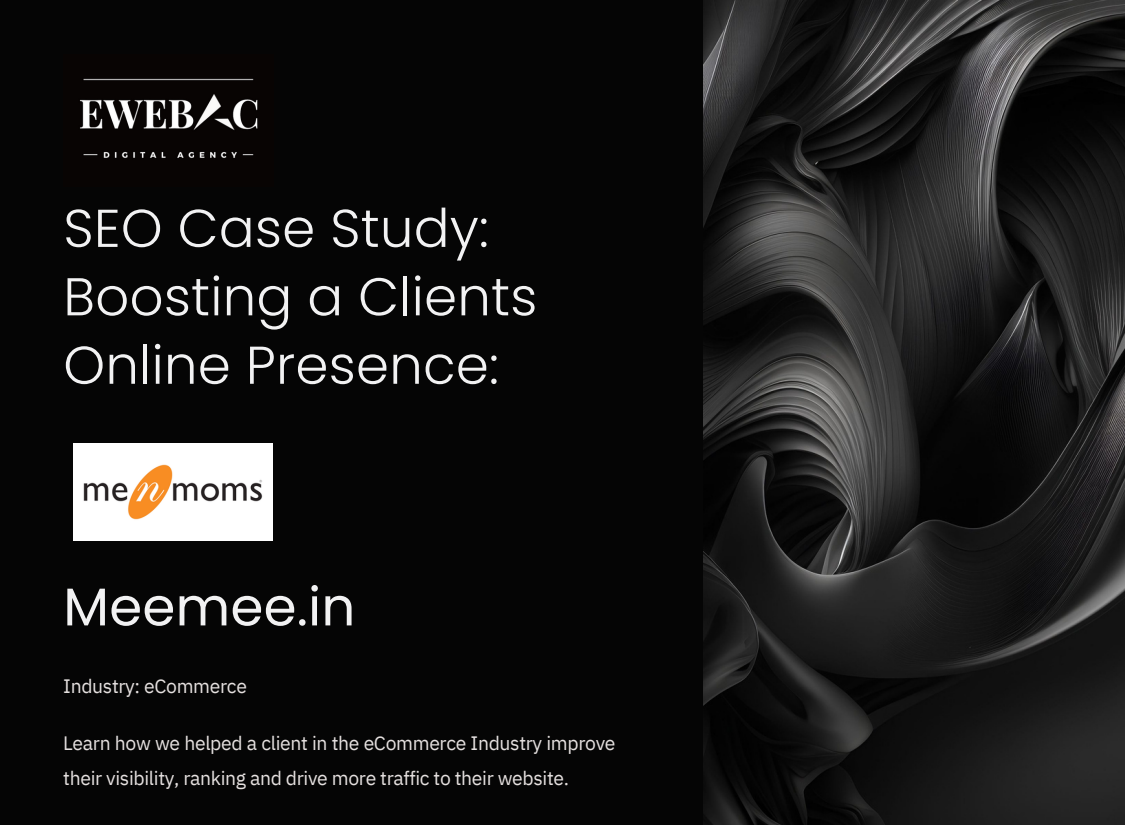
<style>
.page{position:relative;width:1125px;height:825px;background:#fff}
.page>*{position:absolute;margin:0;border:0;box-sizing:border-box;transform-origin:0 0}
.t1{font:300 53.12px/68.5px "Poppins";letter-spacing:.005em;color:#f2f2f3}
.t2{font:53.12px "Poppins";letter-spacing:.005em;color:#f2f2f3}
.t3{font:19.38px/34.8px "IBM Plex Sans";letter-spacing:-.015em;color:#e5e0df}
</style>
<div class="page">
<div style="left:0;top:0;width:703px;height:825px;background:#050505"></div>
<img style="left:703px;top:0;width:422px;height:825px">
<img style="left:63px;top:54px;width:210px;height:132px">
<img style="left:73px;top:443px;width:200px;height:97px">
<p class="t1" style="left:63px;top:194px;width:476px">SEO Case Study:<br>Boosting a Clients<br>Online Presence:</p>
<p class="t2" style="left:63px;top:570px;width:294px">Meemee.in</p>
<p class="t3" style="left:63px;top:668px;width:185px">Industry: eCommerce</p>
<p class="t3" style="left:63px;top:726px;width:554px">Learn how we helped a client in the eCommerce Industry improve their visibility, ranking and drive more traffic to their website.</p>
</div>
